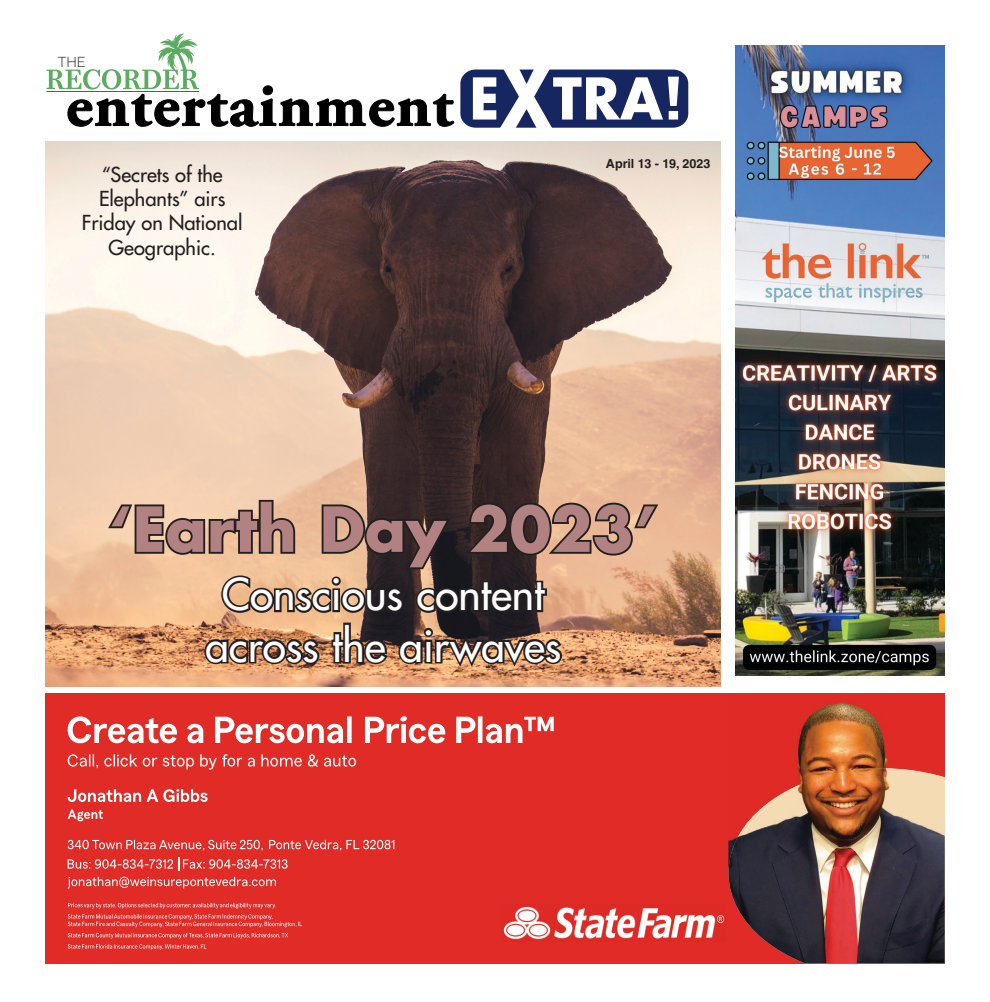
<style>
.page{position:relative;width:990px;height:1002px;background:#fff}
.page>*{position:absolute;margin:0;border:0;box-sizing:border-box;transform-origin:0 0}
.t1{font:700 62.12px "Adobe Garamond Pro";letter-spacing:.02em;color:#000}
.t2{font:700 60.38px "Futura Std";color:#b18281}
.t3{font:500 42.75px/51.2px "Futura Std";color:#fff;text-align:center}
.t4{font:500 20.12px/24.1px "Futura Std";color:#231f20;text-align:center}
.t5{font:300 14.25px "Raleway";color:#231f20}
.t6{font:700 12.62px "Helvetica LT Std";color:#231f20}
.s1{font-family:"Futura Std";font-size:55.88px;color:#fff}
.s2{font-family:"Futura Std";font-size:80.25px;color:#fff}
.s3{font-family:"Benton Sans";font-size:57.88px;color:#fff}
</style>
<div class="page">
<img style="left:45px;top:141px;width:676px;height:545px">
<div style="left:460px;top:69px;width:228px;height:59px;background:#162661;border-radius:15px"></div>
<svg style="left:105px;top:498px;width:557px;height:116px;background:#977964"></svg>
<svg style="left:203px;top:637px;width:118px;height:29px;background:#644837"></svg>
<svg style="left:330px;top:620px;width:60px;height:46px;background:#60493c"></svg>
<svg style="left:397px;top:626px;width:167px;height:45px;background:#6a4f3f"></svg>
<svg style="left:46px;top:33px;width:409px;height:94px"></svg>
<img style="left:735px;top:45px;width:210px;height:630px">
<div style="left:45px;top:692px;width:900px;height:270px;background:#e02b26"></div>
<img style="left:503px;top:906px;width:222px;height:34px">
<svg style="left:386px;top:716px;width:168px;height:27px"></svg>
<svg style="left:67px;top:716px;width:318px;height:234px"></svg>
<svg style="left:68px;top:809px;width:35px;height:12px"></svg>
<svg style="left:68px;top:839px;width:195px;height:11px"></svg>
<svg style="left:269px;top:839px;width:125px;height:11px"></svg>
<svg style="left:68px;top:876px;width:208px;height:12px"></svg>
<svg style="left:68px;top:789px;width:140px;height:12px"></svg>
<img style="left:796px;top:701px;width:92px;height:67px">
<img style="left:728px;top:768px;width:216px;height:194px">
<img style="left:944px;top:777px;width:1px;height:185px">
<svg style="left:68px;top:857px;width:220px;height:13px"></svg>
<p class="t5" style="left:58px;top:54px;width:29px">THE</p>
<h1 class="t1" style="left:66px;top:70px;width:619px">entertainment <span class="s1">E</span><span class="s2">X</span><span class="s1">TRA</span><span class="s3">!</span></h1>
<p class="t4" style="left:82px;top:163px;width:162px">“Secrets of the<br>Elephants” airs<br>Friday on National<br>Geographic.</p>
<p class="t6" style="left:606px;top:155px;width:106px">April 13 - 19, 2023</p>
<h2 class="t2" style="left:110px;top:489px;width:548px">‘Earth Day 2023’</h2>
<h3 class="t3" style="left:205px;top:569px;width:358px">Conscious content across the airwaves</h3>
</div>
